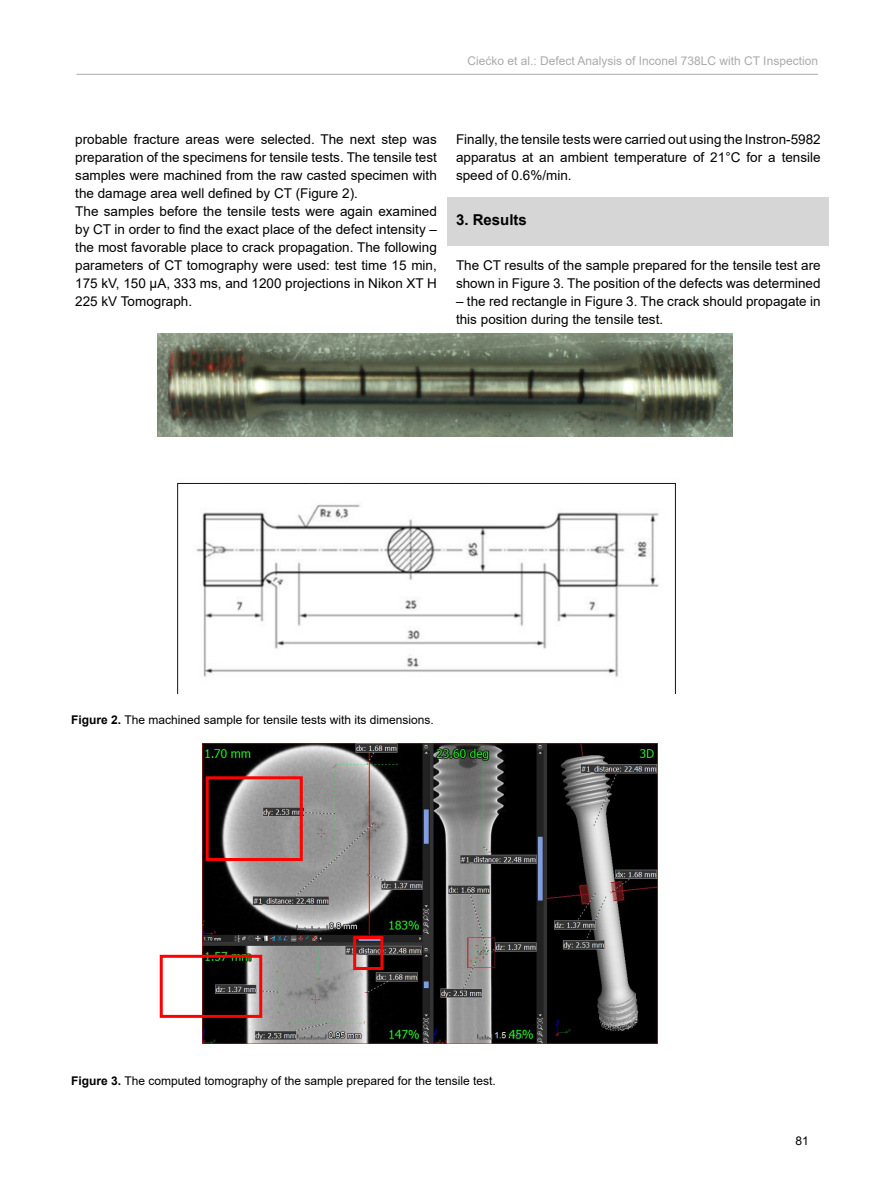
<style>
.page{position:relative;width:893px;height:1191px;background:#fff}
.page>*{position:absolute;margin:0;border:0;box-sizing:border-box;transform-origin:0 0}
.t1{font:18px "Times New Roman";color:#000}
.t2{font:700 15px "Arial";color:#000}
.t3{font:13.5px/18px "Arial";color:#000}
.t4{font:12px "Arial";color:#000}
.t5{font:12px "Arial";color:#aaa}
.s1{font-weight:700}
</style>
<div class="page">
<hr style="left:76px;top:74px;width:742px;height:1px;background:#aaa">
<div style="left:448px;top:197px;width:381px;height:48px;background:#d6d6d6"></div>
<img style="left:158px;top:334px;width:575px;height:102px">
<img style="left:177px;top:482px;width:499px;height:211px">
<img style="left:203px;top:743px;width:454px;height:300px">
<div style="left:206px;top:776px;width:97px;height:85px;border:3px solid #f00"></div>
<div style="left:353px;top:936px;width:30px;height:34px;border:3px solid #f00"></div>
<div style="left:160px;top:954px;width:102px;height:64px;border:3px solid #f00"></div>
<p class="t5" style="left:467px;top:53px;width:352px">Ciećko et al.: Defect Analysis of Inconel 738LC with CT Inspection</p>
<p class="t3" style="left:75px;top:130px;width:363px">probable fracture areas were selected. The next step was preparation of the specimens for tensile tests. The tensile test samples were machined from the raw casted specimen with the damage area well defined by CT (Figure 2).<br>The samples before the tensile tests were again examined by CT in order to find the exact place of the defect intensity – the most favorable place to crack propagation. The following parameters of CT tomography were used: test time 15 min, 175 kV, 150 µA, 333 ms, and 1200 projections in Nikon XT H 225 kV Tomograph.</p>
<p class="t3" style="left:456px;top:130px;width:366px;text-align:justify">Finally, the tensile tests were carried out using the Instron-5982 apparatus at an ambient temperature of 21°C for a tensile speed of 0.6%/min.</p>
<p class="t2" style="left:456px;top:209px;width:72px">3. Results</p>
<p class="t3" style="left:456px;top:256px;width:366px">The CT results of the sample prepared for the tensile test are shown in Figure 3. The position of the defects was determined</p>
<p class="t3" style="left:456px;top:292px;width:366px">– the red rectangle in Figure 3. The crack should propagate in this position during the tensile test.</p>
<p class="t4" style="left:71px;top:712px;width:364px"><span class="s1">Figure 2.</span> The machined sample for tensile tests with its dimensions.</p>
<p class="t4" style="left:71px;top:1072px;width:426px"><span class="s1">Figure 3.</span> The computed tomography of the sample prepared for the tensile test.</p>
<h1 class="t1" style="left:101px;top:1070px;width:15px">a)</h1>
<h1 class="t1" style="left:419px;top:1070px;width:16px">b)</h1>
<p class="t4" style="left:795px;top:1132px;width:15px">81</p>
</div>
